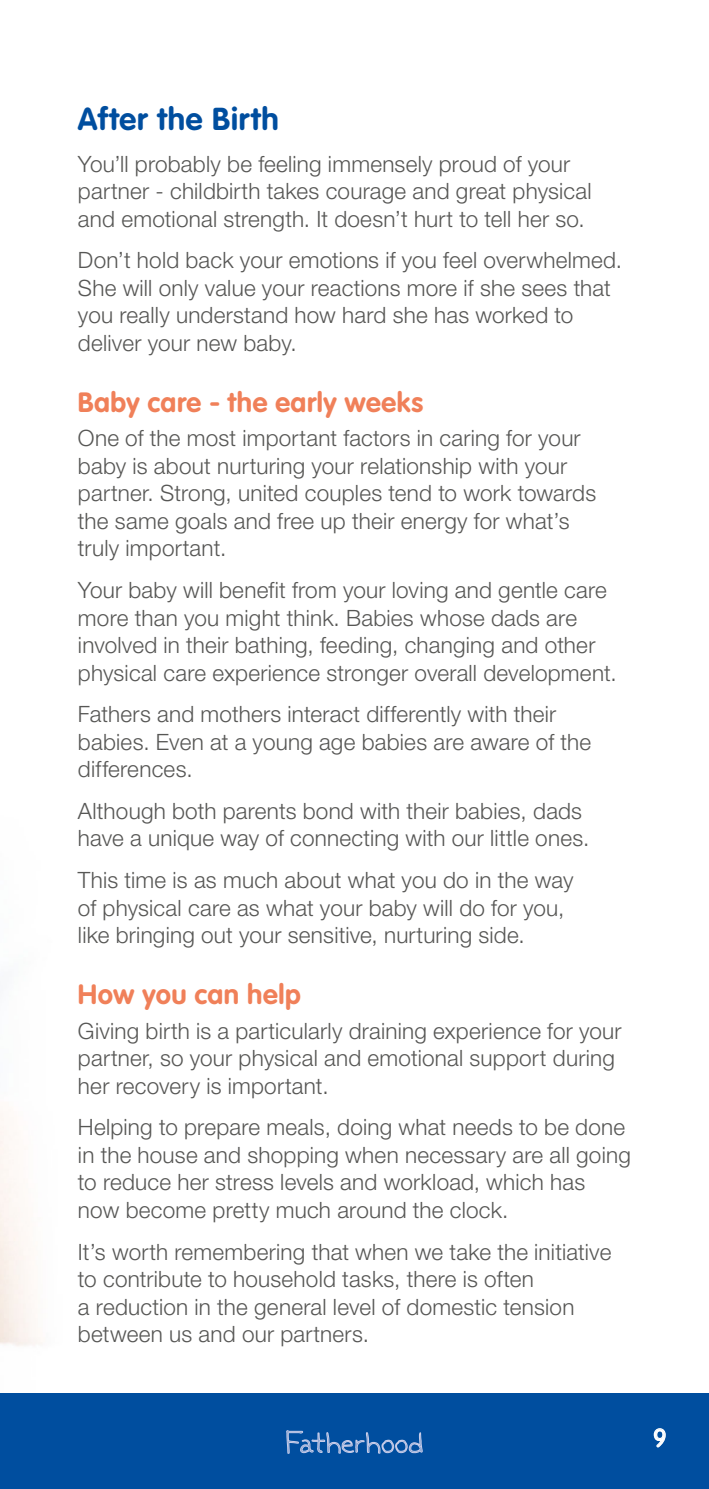
<style>
.page{position:relative;width:709px;height:1489px;background:#fff}
.page>*{position:absolute;margin:0;border:0;box-sizing:border-box;transform-origin:0 0}
.t1{font:700 31.25px "VAG Rounded";letter-spacing:.03em;color:#004e9f}
.t2{font:700 27.5px "VAG Rounded";letter-spacing:.02em;color:#f08059}
.t3{font:300 25px "VAG Rounded";color:#fff}
.t4{font:300 22.5px/27.5px "Helvetica Neue";letter-spacing:.01em;color:#575755}
</style>
<div class="page">
<div style="left:0;top:1393px;width:709px;height:95px;background:#004e9f"></div>
<svg style="left:286px;top:1430px;width:137px;height:23px"></svg>
<svg style="left:653px;top:1428px;width:13px;height:19px"></svg>
<div style="left:656px;top:1429px;width:7px;height:9px;border:1px solid #fff;border-radius:50%"></div>
<h1 class="t1" style="left:78px;top:106px;width:202px">After the Birth</h1>
<p class="t4" style="left:78px;top:152px;width:515px">You’ll probably be feeling immensely proud of your partner - childbirth takes courage and great physical and emotional strength. It doesn’t hurt to tell her so.</p>
<p class="t4" style="left:78px;top:248px;width:545px">Don’t hold back your emotions if you feel overwhelmed.<br>She will only value your reactions more if she sees that you really understand how hard she has worked to deliver your new baby.</p>
<p class="t2" style="left:78px;top:390px;width:347px">Baby care - the early weeks</p>
<p class="t4" style="left:78px;top:426px;width:520px">One of the most important factors in caring for your baby is about nurturing your relationship with your partner. Strong, united couples tend to work towards the same goals and free up their energy for what’s truly important.</p>
<p class="t4" style="left:78px;top:578px;width:540px">Your baby will benefit from your loving and gentle care more than you might think. Babies whose dads are involved in their bathing, feeding, changing and other physical care experience stronger overall development.</p>
<p class="t4" style="left:78px;top:702px;width:514px">Fathers and mothers interact differently with their babies. Even at a young age babies are aware of the differences.</p>
<p class="t4" style="left:78px;top:799px;width:513px">Although both parents bond with their babies, dads have a unique way of connecting with our little ones.</p>
<p class="t4" style="left:78px;top:868px;width:497px">This time is as much about what you do in the way of physical care as what your baby will do for you, like bringing out your sensitive, nurturing side.</p>
<p class="t2" style="left:78px;top:982px;width:224px">How you can help</p>
<p class="t4" style="left:78px;top:1019px;width:545px">Giving birth is a particularly draining experience for your partner, so your physical and emotional support during her recovery is important.</p>
<p class="t4" style="left:78px;top:1115px;width:554px">Helping to prepare meals, doing what needs to be done in the house and shopping when necessary are all going to reduce her stress levels and workload, which has now become pretty much around the clock.</p>
<p class="t4" style="left:78px;top:1239px;width:535px">It’s worth remembering that when we take the initiative to contribute to household tasks, there is often<br>a reduction in the general level of domestic tension between us and our partners.</p>
<p class="t3" style="left:653px;top:1423px;width:15px">9</p>
</div>
